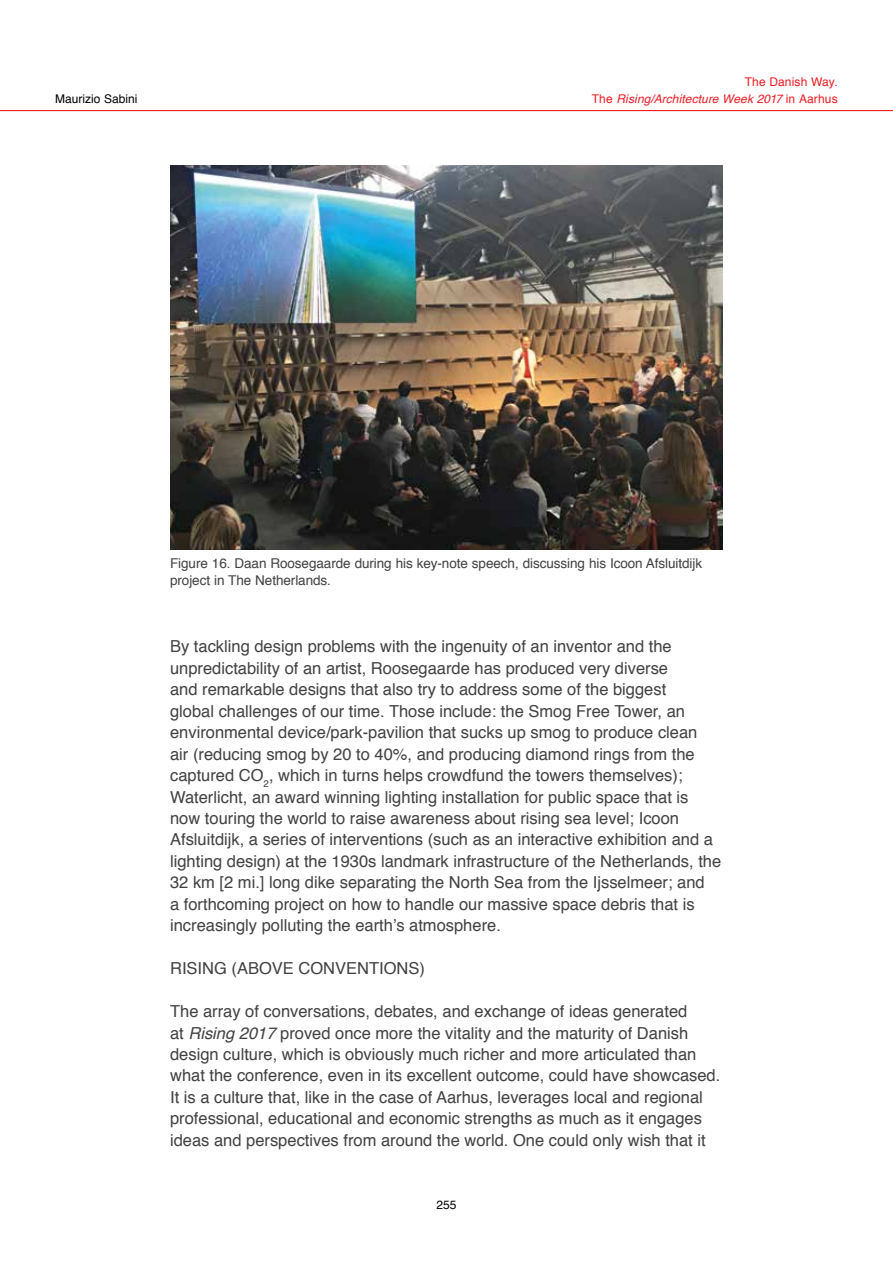
<style>
.page{position:relative;width:893px;height:1263px;background:#fff}
.page>*{position:absolute;margin:0;border:0;box-sizing:border-box;transform-origin:0 0}
.t1{font:16.5px/21.5px "Helvetica";color:#414042}
.t2{font:13.5px/16.5px "Helvetica";letter-spacing:-.005em;color:#414042}
.t3{font:italic 12px/17.2px "Helvetica";letter-spacing:.01em;color:#ed1d24;text-align:right}
.t4{font:12px "Helvetica";color:#000}
.s1{font-style:normal}
.s2{font-style:italic}
</style>
<div class="page">
<hr style="left:0;top:110px;width:893px;height:1px;background:#ed1d24">
<img style="left:170px;top:166px;width:553px;height:384px">
<p class="t4" style="left:55px;top:90px;width:84px">Maurizio Sabini</p>
<p class="t3" style="left:592px;top:74px;width:247px"><span class="s1">The Danish Way.<br>The</span> Rising/Architecture Week 2017 <span class="s1">in Aarhus</span></p>
<p class="t2" style="left:170px;top:556px;width:534px">Figure 16. Daan Roosegaarde during his key-note speech, discussing his Icoon Afsluitdijk project in The Netherlands.</p>
<p class="t1" style="left:170px;top:636px;width:553px">By tackling design problems with the ingenuity of an inventor and the unpredictability of an artist, Roosegaarde has produced very diverse<br>and remarkable designs that also try to address some of the biggest<br>global challenges of our time. Those include: the Smog Free Tower, an environmental device/park-pavilion that sucks up smog to produce clean<br>air (reducing smog by 20 to 40%, and producing diamond rings from the captured CO<sub>2</sub>, which in turns helps crowdfund the towers themselves); Waterlicht, an award winning lighting installation for public space that is now touring the world to raise awareness about rising sea level; Icoon Afsluitdijk, a series of interventions (such as an interactive exhibition and a lighting design) at the 1930s landmark infrastructure of the Netherlands, the 32 km [2 mi.] long dike separating the North Sea from the Ijsselmeer; and<br>a forthcoming project on how to handle our massive space debris that is increasingly polluting the earth’s atmosphere.</p>
<p class="t1" style="left:170px;top:958px;width:256px">RISING (ABOVE CONVENTIONS)</p>
<p class="t1" style="left:170px;top:1001px;width:552px">The array of conversations, debates, and exchange of ideas generated<br>at <span class="s2">Rising 2017</span> proved once more the vitality and the maturity of Danish design culture, which is obviously much richer and more articulated than what the conference, even in its excellent outcome, could have showcased.<br>It is a culture that, like in the case of Aarhus, leverages local and regional professional, educational and economic strengths as much as it engages ideas and perspectives from around the world. One could only wish that it</p>
<p class="t4" style="left:436px;top:1195px;width:22px">255</p>
</div>
